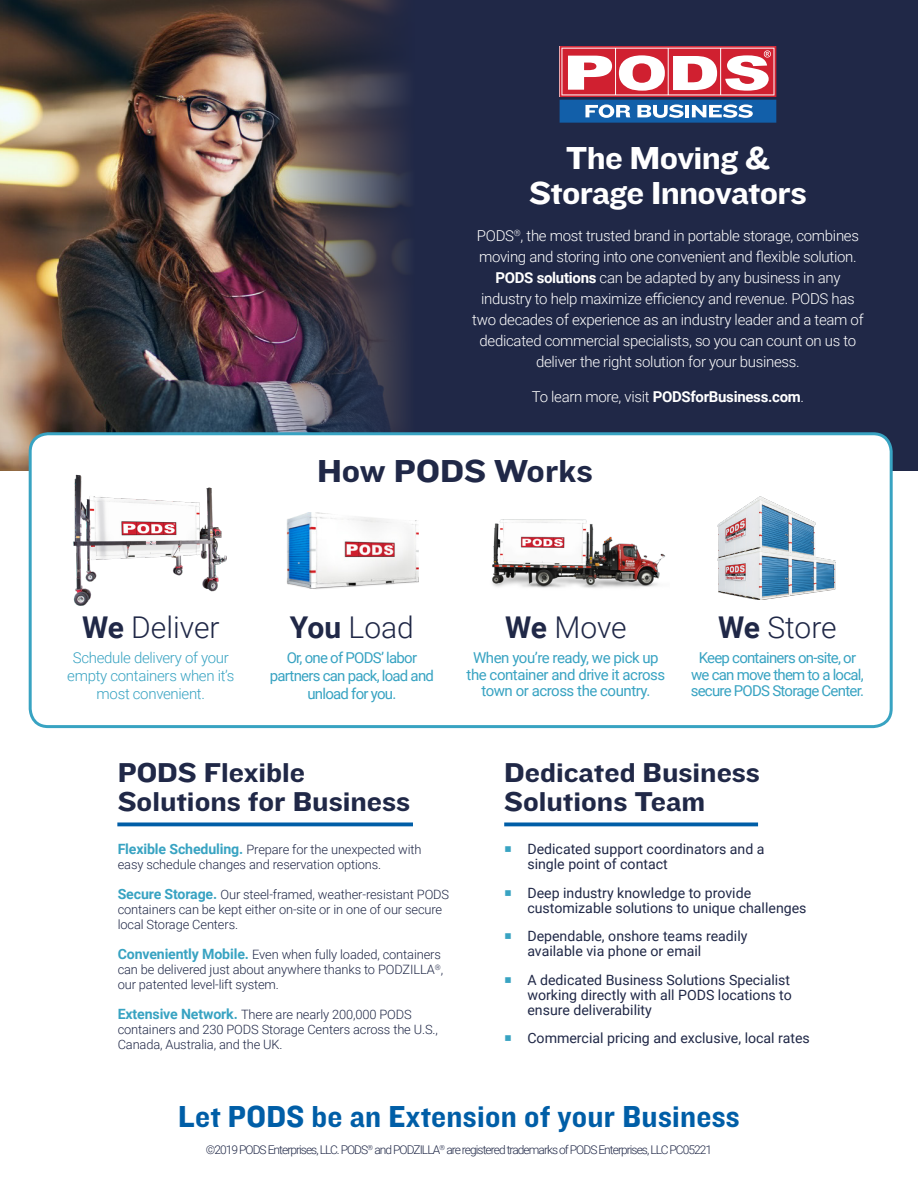
<style>
.page{position:relative;width:918px;height:1188px;background:#fff}
.page>*{position:absolute;margin:0;border:0;box-sizing:border-box;transform-origin:0 0}
.t1{font:33px "Knockout HTF52 Cruiserweight";letter-spacing:-.02em;color:#fff}
.t2{font:33px "Knockout HTF52 Cruiserweight";color:#202847}
.t3{font:31.5px "Knockout HTF51 Middleweight";letter-spacing:.01em;color:#005ea7}
.t4{font:300 30px "Roboto";color:#202847}
.t5{font:28.35px/29.5px "Knockout HTF52 Cruiserweight";color:#202847}
.t6{font:300 15px/21px "Roboto";letter-spacing:-.02em;color:#fff;text-align:center}
.t7{font:15px "Roboto";letter-spacing:-.05em;color:#38a3c2}
.t8{font:15px "Roboto";letter-spacing:-.03em;color:#38a3c2}
.t9{font:300 15px/18px "Roboto";letter-spacing:-.02em;color:#38a3c2;text-align:center}
.t10{font:700 15px "Roboto";letter-spacing:-.02em;color:#fff}
.t11{font:14.1px/15px "Roboto";color:#202847}
.t12{font:300 12.9px/15px "Roboto";letter-spacing:-.01em;color:#202847}
.t13{font:300 12px "Roboto";letter-spacing:-.08em;color:#202847}
.s1{font-weight:700}
.s2{font-weight:300}
.s3{font-weight:700;font-size:14.1px;color:#38a3c2}
.s4{font-family:"Minion Pro";font-size:19.5px;color:#38a3c2}
</style>
<div class="page">
<img style="left:0;top:0;width:202px;height:470px">
<div style="left:468px;top:0;width:450px;height:470px;background:#202847"></div>
<img style="left:202px;top:0;width:266px;height:432px">
<svg style="left:504px;top:822px;width:254px;height:4px"></svg>
<div style="left:30px;top:434px;width:861px;height:293px;background:#fff;border-radius:18px"></div>
<div style="left:29px;top:432px;width:864px;height:296px;border:3px solid #38a3c2;border-radius:18px"></div>
<img style="left:73px;top:474px;width:154px;height:132px">
<img style="left:492px;top:519px;width:174px;height:69px">
<img style="left:718px;top:497px;width:117px;height:103px">
<img style="left:286px;top:513px;width:133px;height:76px">
<svg style="left:117px;top:822px;width:296px;height:4px"></svg>
<svg style="left:560px;top:46px;width:216px;height:51px;background:#e4818a"></svg>
<div style="left:560px;top:100px;width:216px;height:23px;background:#125fa9"></div>
<svg style="left:585px;top:104px;width:46px;height:14px"></svg>
<svg style="left:637px;top:104px;width:46px;height:14px"></svg>
<hr style="left:685px;top:105px;width:4px;height:12px;background:#fff">
<svg style="left:692px;top:104px;width:61px;height:14px"></svg>
<p class="t1" style="left:566px;top:141px;width:206px">The Moving &amp;</p>
<p class="t1" style="left:529px;top:175px;width:279px">Storage Innovators</p>
<p class="t6" style="left:472px;top:225px;width:393px">PODS<sup>®</sup>, the most trusted brand in portable storage, combines moving and storing into one convenient and flexible solution.<br><span class="s1">PODS solutions</span> can be adapted by any business in any industry to help maximize efficiency and revenue. PODS has two decades of experience as an industry leader and a team of dedicated commercial specialists, so you can count on us to deliver the right solution for your business.</p>
<p class="t10" style="left:532px;top:386px;width:274px"><span class="s2">To learn more, visit</span> PODSforBusiness.com<span class="s2">.</span></p>
<p class="t2" style="left:317px;top:453px;width:277px">How PODS Works</p>
<p class="t4" style="left:82px;top:606px;width:139px"><span class="s1">We</span> Deliver</p>
<p class="t4" style="left:290px;top:606px;width:126px"><span class="s1">You</span> Load</p>
<p class="t9" style="left:67px;top:649px;width:169px">Schedule delivery of your empty containers when it’s most convenient.</p>
<p class="t7" style="left:287px;top:648px;width:132px">Or, one of PODS’ labor</p>
<p class="t7" style="left:270px;top:666px;width:166px">partners can pack, load and</p>
<p class="t7" style="left:307px;top:684px;width:90px">unload for you.</p>
<p class="t4" style="left:505px;top:606px;width:123px"><span class="s1">We</span> Move</p>
<p class="t4" style="left:718px;top:606px;width:120px"><span class="s1">We</span> Store</p>
<p class="t7" style="left:699px;top:648px;width:159px">Keep containers on-site, or</p>
<p class="t7" style="left:691px;top:664px;width:174px">we can move them to a local,</p>
<p class="t7" style="left:691px;top:681px;width:175px">secure PODS Storage Center.</p>
<p class="t8" style="left:473px;top:648px;width:187px">When you’re ready, we pick up</p>
<p class="t8" style="left:467px;top:664px;width:200px">the container and drive it across</p>
<p class="t8" style="left:481px;top:681px;width:171px">town or across the country.</p>
<p class="t5" style="left:118px;top:758px;width:294px">PODS Flexible<br>Solutions for Business</p>
<p class="t12" style="left:118px;top:842px;width:305px"><span class="s3">Flexible Scheduling.</span> Prepare for the unexpected with easy schedule changes and reservation options.</p>
<p class="t12" style="left:118px;top:887px;width:333px"><span class="s3">Secure Storage.</span> Our steel-framed, weather-resistant PODS containers can be kept either on-site or in one of our secure local Storage Centers.</p>
<p class="t12" style="left:118px;top:947px;width:327px"><span class="s3">Conveniently Mobile.</span> Even when fully loaded, containers can be delivered just about anywhere thanks to PODZILLA<sup>®</sup>, our patented level-lift system.</p>
<p class="t12" style="left:118px;top:1007px;width:322px"><span class="s3">Extensive Network.</span> There are nearly 200,000 PODS containers and 230 PODS Storage Centers across the U.S.,<br>Canada, Australia, and the UK.</p>
<p class="t5" style="left:504px;top:758px;width:257px">Dedicated Business<br>Solutions Team</p>
<p class="t11" style="left:527px;top:841px;width:239px;text-indent:-23px"><span class="s4">■</span> Dedicated support coordinators and a single point of contact</p>
<p class="t11" style="left:527px;top:885px;width:281px;text-indent:-23px"><span class="s4">■</span> Deep industry knowledge to provide customizable solutions to unique challenges</p>
<p class="t11" style="left:527px;top:928px;width:222px;text-indent:-23px"><span class="s4">■</span> Dependable, onshore teams readily available via phone or email</p>
<p class="t11" style="left:527px;top:972px;width:266px;text-align:justify;text-indent:-23px"><span class="s4">■</span> A dedicated Business Solutions Specialist working directly with all PODS locations to ensure deliverability</p>
<p class="t11" style="left:504px;top:1030px;width:307px"><span class="s4">■</span> Commercial pricing and exclusive, local rates</p>
<p class="t3" style="left:178px;top:1100px;width:563px">Let PODS be an Extension of your Business</p>
<p class="t13" style="left:206px;top:1141px;width:508px">©2019 PODS Enterprises, LLC. PODS<sup>®</sup> and PODZILLA<sup>®</sup> are registered trademarks of PODS Enterprises, LLC PC05221</p>
</div>
